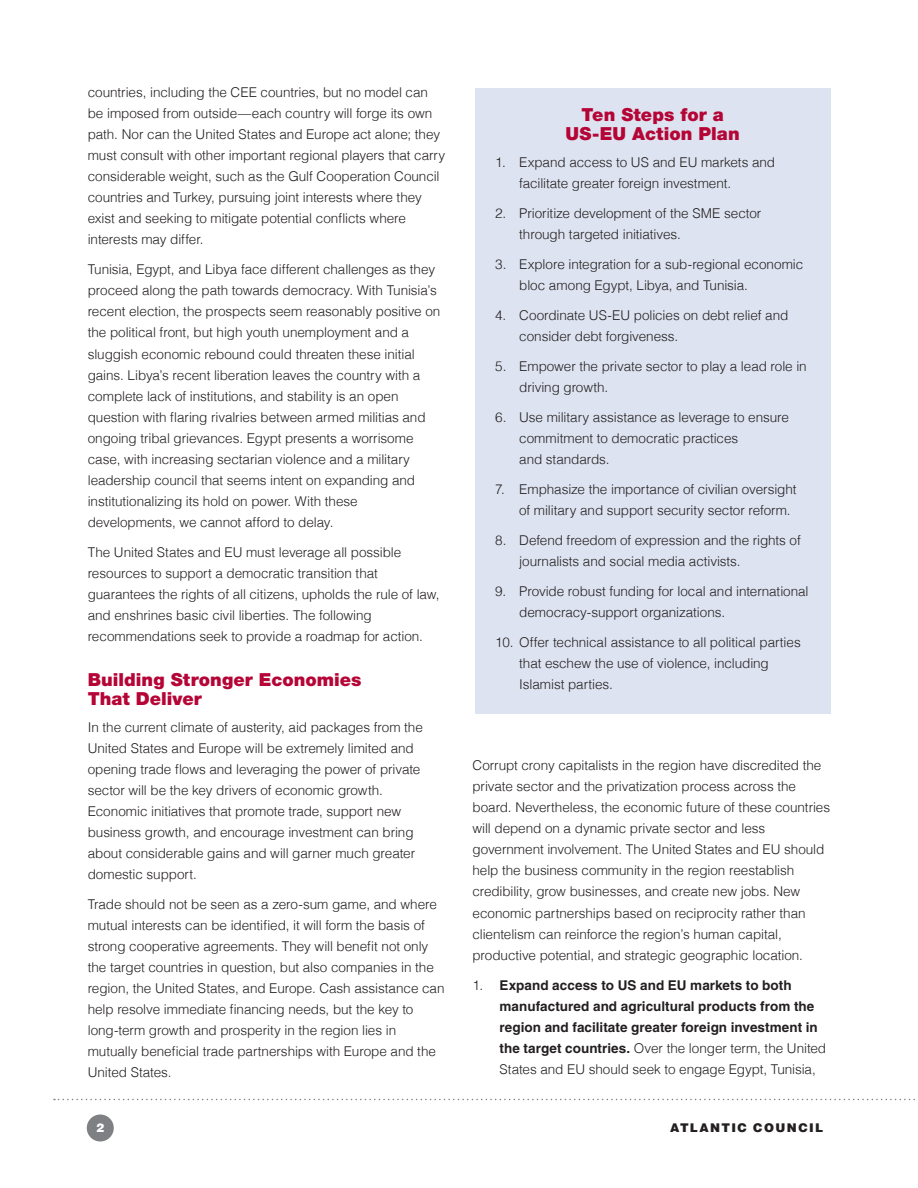
<style>
.page{position:relative;width:918px;height:1188px;background:#fff}
.page>*{position:absolute;margin:0;border:0;box-sizing:border-box;transform-origin:0 0}
.t1{font:900 18px/18.8px "Helvetica Neue";letter-spacing:.005em;color:#b50536}
.t2{font:300 13.5px/21px "Helvetica";letter-spacing:-.005em;color:#231f20}
.t3{font:700 13.5px/21px "Helvetica";letter-spacing:.005em;color:#231f20}
.t4{font:900 12px "Helvetica";color:#231f20}
.t5{font:900 12px "Helvetica";color:#fff}
.s1{font-weight:300}
</style>
<div class="page">
<div style="left:87px;top:1114px;width:27px;height:28px;background:#7e8083;border-radius:50%"></div>
<svg style="left:54px;top:1099px;width:861px;height:1px"></svg>
<div style="left:475px;top:88px;width:355px;height:625px;background:#dde3f0"></div>
<p class="t2" style="left:88px;top:82px;width:359px">countries, including the CEE countries, but no model can be imposed from outside—each country will forge its own path. Nor can the United States and Europe act alone; they must consult with other important regional players that carry considerable weight, such as the Gulf Cooperation Council countries and Turkey, pursuing joint interests where they exist and seeking to mitigate potential conflicts where interests may differ.</p>
<p class="t2" style="left:88px;top:259px;width:354px">Tunisia, Egypt, and Libya face different challenges as they proceed along the path towards democracy. With Tunisia’s recent election, the prospects seem reasonably positive on the political front, but high youth unemployment and a sluggish economic rebound could threaten these initial gains. Libya’s recent liberation leaves the country with a complete lack of institutions, and stability is an open question with flaring rivalries between armed militias and ongoing tribal grievances. Egypt presents a worrisome case, with increasing sectarian violence and a military leadership council that seems intent on expanding and institutionalizing its hold on power. With these developments, we cannot afford to delay.</p>
<p class="t2" style="left:88px;top:541px;width:353px">The United States and EU must leverage all possible resources to support a democratic transition that guarantees the rights of all citizens, upholds the rule of law, and enshrines basic civil liberties. The following recommendations seek to provide a roadmap for action.</p>
<h1 class="t1" style="left:88px;top:670px;width:275px">Building Stronger Economies<br>That Deliver</h1>
<p class="t2" style="left:88px;top:717px;width:337px">In the current climate of austerity, aid packages from the United States and Europe will be extremely limited and opening trade flows and leveraging the power of private sector will be the key drivers of economic growth.<br>Economic initiatives that promote trade, support new business growth, and encourage investment can bring about considerable gains and will garner much greater domestic support.</p>
<p class="t2" style="left:88px;top:894px;width:358px">Trade should not be seen as a zero-sum game, and where mutual interests can be identified, it will form the basis of strong cooperative agreements. They will benefit not only the target countries in question, but also companies in the region, the United States, and Europe. Cash assistance can help resolve immediate financing needs, but the key to long-term growth and prosperity in the region lies in mutually beneficial trade partnerships with Europe and the United States.</p>
<h1 class="t1" style="left:565px;top:105px;width:176px;text-align:center">Ten Steps for a<br>US-EU Action Plan</h1>
<p class="t2" style="left:519px;top:151px;width:257px;text-indent:-24px">1. Expand access to US and EU markets and facilitate greater foreign investment.</p>
<p class="t2" style="left:519px;top:202px;width:244px;text-indent:-24px">2. Prioritize development of the SME sector through targeted initiatives.</p>
<p class="t2" style="left:519px;top:253px;width:286px;text-indent:-24px">3. Explore integration for a sub-regional economic bloc among Egypt, Libya, and Tunisia.</p>
<p class="t2" style="left:519px;top:304px;width:271px;text-indent:-24px">4. Coordinate US-EU policies on debt relief and consider debt forgiveness.</p>
<p class="t2" style="left:519px;top:355px;width:289px;text-indent:-24px">5. Empower the private sector to play a lead role in driving growth.</p>
<p class="t2" style="left:519px;top:406px;width:271px;text-indent:-24px">6. Use military assistance as leverage to ensure commitment to democratic practices<br>and standards.</p>
<p class="t2" style="left:519px;top:478px;width:279px;text-indent:-24px">7. Emphasize the importance of civilian oversight of military and support security sector reform.</p>
<p class="t2" style="left:519px;top:529px;width:283px;text-indent:-24px">8. Defend freedom of expression and the rights of journalists and social media activists.</p>
<p class="t2" style="left:519px;top:580px;width:291px;text-indent:-24px">9. Provide robust funding for local and international democracy-support organizations.</p>
<p class="t2" style="left:519px;top:631px;width:283px;text-indent:-24px">10. Offer technical assistance to all political parties that eschew the use of violence, including<br>Islamist parties.</p>
<p class="t2" style="left:472px;top:755px;width:359px">Corrupt crony capitalists in the region have discredited the private sector and the privatization process across the board. Nevertheless, the economic future of these countries will depend on a dynamic private sector and less government involvement. The United States and EU should help the business community in the region reestablish credibility, grow businesses, and create new jobs. New economic partnerships based on reciprocity rather than clientelism can reinforce the region’s human capital, productive potential, and strategic geographic location.</p>
<p class="t3" style="left:500px;top:974px;width:328px;text-indent:-27px"><span class="s1">1.</span> Expand access to US and EU markets to both manufactured and agricultural products from the region and facilitate greater foreign investment in the target countries. <span class="s1">Over the longer term, the United States and EU should seek to engage Egypt, Tunisia,</span></p>
<p class="t5" style="left:96px;top:1120px;width:10px">2</p>
<p class="t4" style="left:670px;top:1120px;width:21px">ATLANTIC</p>
<p class="t4" style="left:753px;top:1120px;width:33px">COUNCIL</p>
</div>
